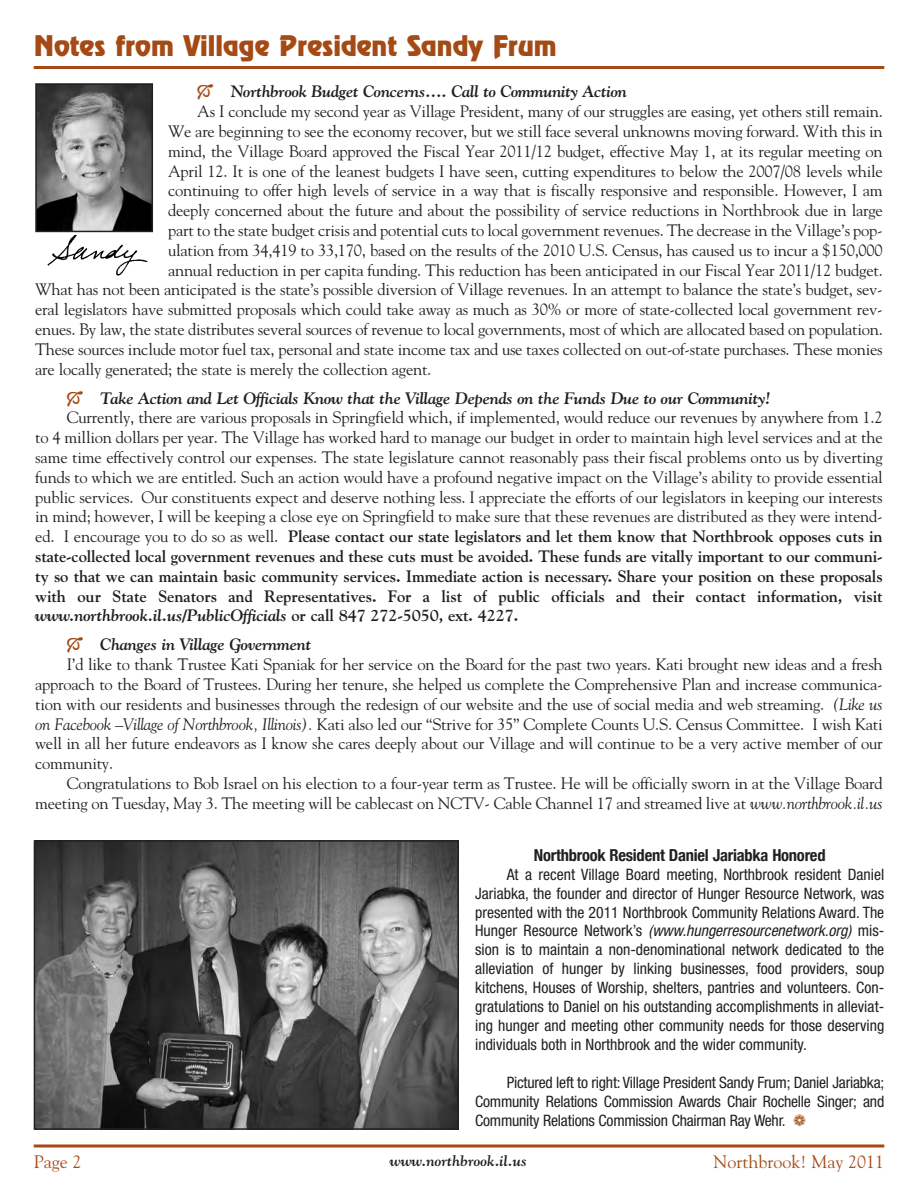
<style>
.page{position:relative;width:918px;height:1188px;background:#fff}
.page>*{position:absolute;margin:0;border:0;box-sizing:border-box;transform-origin:0 0}
.t1{font:25.5px "Revue";color:#a54a14}
.t2{font:18px "Goudy Std";color:#a54a14}
.t3{font:16.5px/19.8px "Goudy Std";letter-spacing:-.015em;color:#231f20;text-align:justify}
.t4{font:italic 700 16.5px "Goudy Std";letter-spacing:-.015em;color:#231f20}
.t5{font:700 condensed 16.5px "Helvetica Neue";letter-spacing:-.015em;color:#231f20}
.t6{font:condensed 15.75px/18.9px "Helvetica Neue";letter-spacing:-.005em;color:#231f20;text-align:justify}
.t7{font:italic 700 15px "Goudy Std";color:#231f20}
.s1{font-weight:700}
.s2{font-weight:700;font-style:italic}
.s3{font-style:italic}
.s4{color:#a54a14}
</style>
<div class="page">
<svg style="left:34px;top:1144px;width:850px;height:4px;background:#bb774e"></svg>
<hr style="left:34px;top:66px;width:850px;height:3px;background:#a54a14">
<img style="left:38px;top:86px;width:112px;height:143px">
<div style="left:35px;top:83px;width:118px;height:149px;border:2px solid #231f20"></div>
<img style="left:47px;top:235px;width:101px;height:41px">
<img style="left:37px;top:843px;width:419px;height:284px">
<div style="left:34px;top:840px;width:425px;height:290px;border:2px solid #231f20"></div>
<h1 class="t1" style="left:34px;top:32px;width:525px">Notes from Village President Sandy Frum</h1>
<p class="t4" style="left:231px;top:82px;width:398px">Northbrook Budget Concerns…. Call to Community Action</p>
<p class="t3" style="left:197px;top:102px;width:687px">As I conclude my second year as Village President, many of our struggles are easing, yet others still remain.</p>
<p class="t3" style="left:168px;top:121px;width:716px">We are beginning to see the economy recover, but we still face several unknowns moving forward. With this in</p>
<p class="t3" style="left:168px;top:141px;width:716px">mind, the Village Board approved the Fiscal Year 2011/12 budget, effective May 1, at its regular meeting on</p>
<p class="t3" style="left:168px;top:161px;width:716px">April 12. It is one of the leanest budgets I have seen, cutting expenditures to below the 2007/08 levels while</p>
<p class="t3" style="left:168px;top:181px;width:716px">continuing to offer high levels of service in a way that is fiscally responsive and responsible. However, I am</p>
<p class="t3" style="left:168px;top:201px;width:716px">deeply concerned about the future and about the possibility of service reductions in Northbrook due in large</p>
<p class="t3" style="left:168px;top:220px;width:716px">part to the state budget crisis and potential cuts to local government revenues. The decrease in the Village’s pop-</p>
<p class="t3" style="left:168px;top:240px;width:716px">ulation from 34,419 to 33,170, based on the results of the 2010 U.S. Census, has caused us to incur a $150,000</p>
<p class="t3" style="left:168px;top:260px;width:716px">annual reduction in per capita funding. This reduction has been anticipated in our Fiscal Year 2011/12 budget.</p>
<p class="t3" style="left:35px;top:280px;width:849px">What has not been anticipated is the state’s possible diversion of Village revenues. In an attempt to balance the state’s budget, sev-</p>
<p class="t3" style="left:35px;top:300px;width:849px">eral legislators have submitted proposals which could take away as much as 30% or more of state-collected local government rev-</p>
<p class="t3" style="left:35px;top:319px;width:849px">enues. By law, the state distributes several sources of revenue to local governments, most of which are allocated based on population.</p>
<p class="t3" style="left:35px;top:339px;width:849px">These sources include motor fuel tax, personal and state income tax and use taxes collected on out-of-state purchases. These monies</p>
<p class="t3" style="left:35px;top:359px;width:398px">are locally generated; the state is merely the collection agent.</p>
<p class="t4" style="left:100px;top:388px;width:672px">Take Action and Let Officials Know that the Village Depends on the Funds Due to our Community!</p>
<p class="t3" style="left:35px;top:408px;width:849px;text-indent:32px">Currently, there are various proposals in Springfield which, if implemented, would reduce our revenues by anywhere from 1.2 to 4 million dollars per year. The Village has worked hard to manage our budget in order to maintain high level services and at the same time effectively control our expenses. The state legislature cannot reasonably pass their fiscal problems onto us by diverting funds to which we are entitled. Such an action would have a profound negative impact on the Village’s ability to provide essential public services. Our constituents expect and deserve nothing less. I appreciate the efforts of our legislators in keeping our interests in mind; however, I will be keeping a close eye on Springfield to make sure that these revenues are distributed as they were intend&shy;ed. I encourage you to do so as well. <span class="s1">Please contact our state legislators and let them know that Northbrook opposes cuts in state-collected local government revenues and these cuts must be avoided. These funds are vitally important to our communi&shy;ty so that we can maintain basic community services. Immediate action is necessary. Share your position on these proposals with our State Senators and Representatives. For a list of public officials and their contact information, visit </span><span class="s2">www.northbrook.il.us/PublicOfficials</span> <span class="s1">or call 847 272-5050, ext. 4227.</span></p>
<p class="t4" style="left:100px;top:635px;width:212px">Changes in Village Government</p>
<p class="t3" style="left:35px;top:655px;width:849px;text-indent:32px">I’d like to thank Trustee Kati Spaniak for her service on the Board for the past two years. Kati brought new ideas and a fresh approach to the Board of Trustees. During her tenure, she helped us complete the Comprehensive Plan and increase communica&shy;tion with our residents and businesses through the redesign of our website and the use of social media and web streaming. <span class="s3">(Like us on Facebook –Village of Northbrook, Illinois).</span> Kati also led our “Strive for 35” Complete Counts U.S. Census Committee. I wish Kati well in all her future endeavors as I know she cares deeply about our Village and will continue to be a very active member of our community.</p>
<p class="t3" style="left:35px;top:773px;width:849px;text-align:right">Congratulations to Bob Israel on his election to a four-year term as Trustee. He will be officially sworn in at the Village Board meeting on Tuesday, May 3. The meeting will be cablecast on NCTV- Cable Channel 17 and streamed live at <span class="s3">www.northbrook.il.us</span></p>
<p class="t5" style="left:534px;top:845px;width:293px">Northbrook Resident Daniel Jariabka Honored</p>
<p class="t6" style="left:475px;top:866px;width:411px;text-indent:32px">At a recent Village Board meeting, Northbrook resident Daniel Jariabka, the founder and director of Hunger Resource Network, was presented with the 2011 Northbrook Community Relations Award. The Hunger Resource Network’s <span class="s3">(www.hungerresourcenetwork.org)</span> mis&shy;sion is to maintain a non-denominational network dedicated to the alleviation of hunger by linking businesses, food providers, soup kitchens, Houses of Worship, shelters, pantries and volunteers. Con&shy;gratulations to Daniel on his outstanding accomplishments in alleviat&shy;ing hunger and meeting other community needs for those deserving individuals both in Northbrook and the wider community.</p>
<p class="t6" style="left:475px;top:1074px;width:411px;text-indent:32px">Pictured left to right: Village President Sandy Frum; Daniel Jariabka; Community Relations Commission Awards Chair Rochelle Singer; and Community Relations Commission Chairman Ray Wehr. <span class="s4">❁</span></p>
<p class="t2" style="left:34px;top:1151px;width:49px">Page 2</p>
<p class="t7" style="left:390px;top:1152px;width:139px">www.northbrook.il.us</p>
<p class="t2" style="left:713px;top:1151px;width:172px">Northbrook! May 2011</p>
</div>
